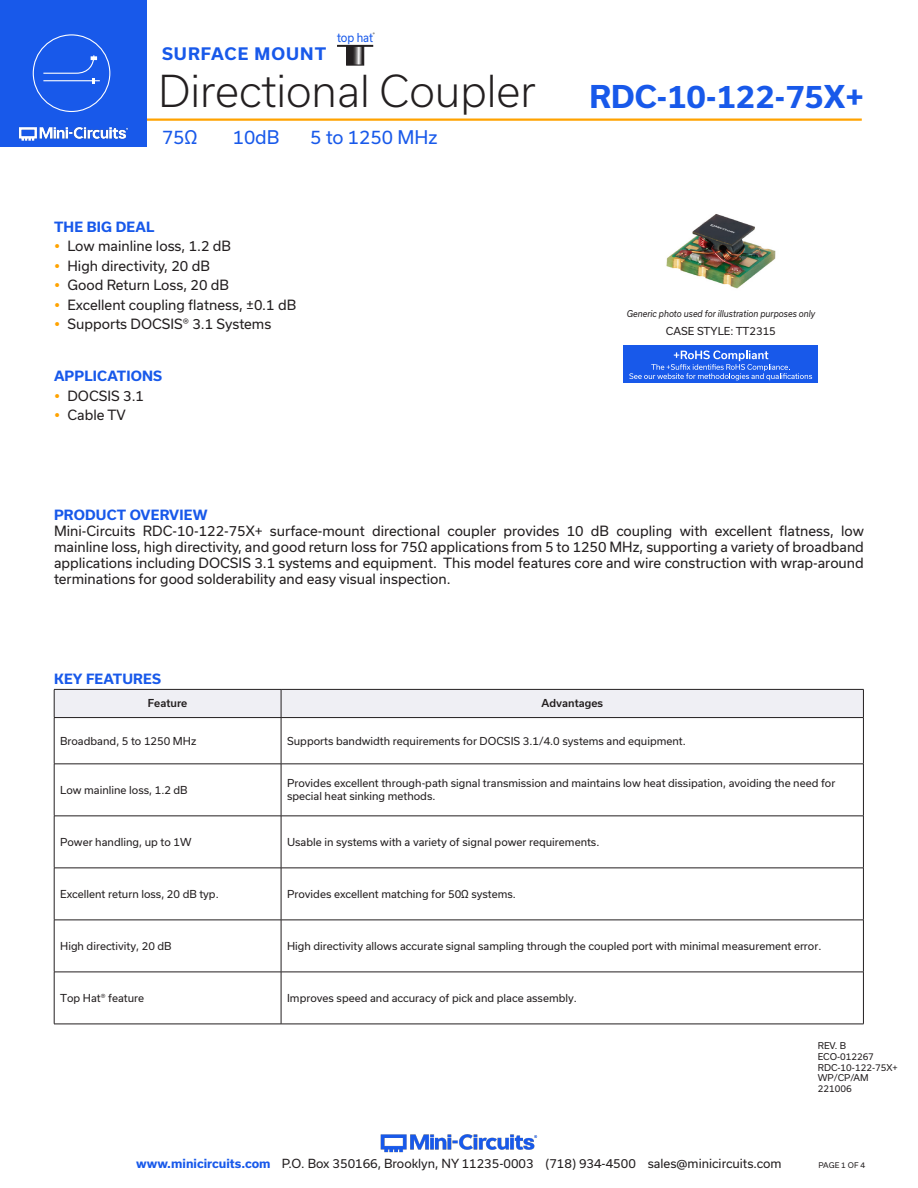
<style>
.page{position:relative;width:918px;height:1188px;background:#fff}
.page>*{position:absolute;margin:0;border:0;box-sizing:border-box;transform-origin:0 0}
.t1{font:300 42px "Usual";color:#231f20}
.t2{font:700 30px "Usual";color:#1859ea}
.t3{font:18px "Usual";color:#1859ea}
.t4{font:700 16.5px "Usual";letter-spacing:.065em;color:#1859ea}
.Regular_Copy{font:13.5px/16.2px "Usual";color:#231f20;text-align:justify}
.Blue_Headers{font:700 13.5px "Usual";letter-spacing:.015em;color:#1859ea}
.t5{font:12px "Usual";color:#231f20}
.t6{font:11.85px "Usual";color:#1859ea;scale:.91 1}
.Table_Body_Left_Just{font:10.5px/12.6px "Usual";color:#231f20}
.Table_Header_Center{font:500 10.5px "Usual";color:#231f20}
.Notes{font:9px "Usual";color:#231f20}
.t7{font:italic 9px "Usual";color:#231f20;scale:.9 1}
.t8{font:7.5px "Usual";color:#231f20}
.t9{font:4.5px "Usual";color:#000}
.s1{font-weight:700;color:#1859ea}
</style>
<div class="page">
<hr style="left:129px;top:118px;width:733px;height:3px;background:#ffa300">
<hr style="left:917px;top:0;width:1px;height:147px;background:#1859ea">
<div style="left:0;top:0;width:147px;height:147px;background:#1859ea"></div>
<img style="left:18px;top:126px;width:111px;height:15px">
<div style="left:33px;top:34px;width:77px;height:78px;border:1px solid #fff;border-radius:50%"></div>
<hr style="left:43px;top:80px;width:57px;height:1px;background:#fff">
<svg style="left:43px;top:55px;width:54px;height:28px"></svg>
<img style="left:380px;top:1134px;width:158px;height:19px">
<svg style="left:348px;top:47px;width:14px;height:17px"></svg>
<div style="left:346px;top:45px;width:18px;height:21px;border:1px solid #231f20"></div>
<hr style="left:337px;top:45px;width:36px;height:2px;background:#231f20">
<img style="left:666px;top:214px;width:110px;height:75px">
<div style="left:54px;top:689px;width:810px;height:28px;background:#efeff4"></div>
<hr style="left:54px;top:717px;width:227px;height:1px;background:#231f20">
<hr style="left:54px;top:718px;width:1px;height:46px;background:#231f20">
<hr style="left:281px;top:717px;width:583px;height:1px;background:#231f20">
<hr style="left:281px;top:718px;width:1px;height:46px;background:#231f20">
<hr style="left:863px;top:718px;width:1px;height:46px;background:#231f20">
<hr style="left:54px;top:764px;width:227px;height:1px;background:#231f20">
<hr style="left:54px;top:764px;width:1px;height:52px;background:#231f20">
<hr style="left:281px;top:764px;width:583px;height:1px;background:#231f20">
<hr style="left:281px;top:764px;width:1px;height:52px;background:#231f20">
<hr style="left:863px;top:764px;width:1px;height:52px;background:#231f20">
<hr style="left:54px;top:816px;width:227px;height:1px;background:#231f20">
<hr style="left:54px;top:816px;width:1px;height:52px;background:#231f20">
<hr style="left:281px;top:816px;width:583px;height:1px;background:#231f20">
<hr style="left:281px;top:816px;width:1px;height:52px;background:#231f20">
<hr style="left:863px;top:816px;width:1px;height:52px;background:#231f20">
<hr style="left:54px;top:868px;width:227px;height:1px;background:#231f20">
<hr style="left:54px;top:868px;width:1px;height:52px;background:#231f20">
<hr style="left:281px;top:868px;width:583px;height:1px;background:#231f20">
<hr style="left:281px;top:868px;width:1px;height:52px;background:#231f20">
<hr style="left:863px;top:868px;width:1px;height:52px;background:#231f20">
<hr style="left:54px;top:920px;width:227px;height:1px;background:#231f20">
<hr style="left:54px;top:920px;width:1px;height:52px;background:#231f20">
<hr style="left:281px;top:920px;width:583px;height:1px;background:#231f20">
<hr style="left:281px;top:920px;width:1px;height:52px;background:#231f20">
<hr style="left:863px;top:920px;width:1px;height:52px;background:#231f20">
<hr style="left:54px;top:972px;width:227px;height:1px;background:#231f20">
<hr style="left:54px;top:972px;width:1px;height:52px;background:#231f20">
<hr style="left:281px;top:972px;width:583px;height:1px;background:#231f20">
<hr style="left:281px;top:972px;width:1px;height:52px;background:#231f20">
<hr style="left:863px;top:972px;width:1px;height:52px;background:#231f20">
<hr style="left:54px;top:1024px;width:227px;height:1px;background:#231f20">
<hr style="left:281px;top:1024px;width:583px;height:1px;background:#231f20">
<div style="left:624px;top:346px;width:194px;height:37px;background:#1859ea"></div>
<svg style="left:629px;top:351px;width:183px;height:29px"></svg>
<h3 class="t4" style="left:162px;top:45px;width:166px">SURFACE MOUNT</h3>
<p class="t6" style="left:337px;top:31px;width:41px">top hat</p>
<p class="t9" style="left:373px;top:32px;width:4px">®</p>
<h1 class="t1" style="left:158px;top:67px;width:379px">Directional Coupler</h1>
<h3 class="t3" style="left:162px;top:127px;width:37px">75Ω</h3>
<h3 class="t3" style="left:233px;top:127px;width:48px">10dB</h3>
<h3 class="t3" style="left:310px;top:127px;width:129px">5 to 1250 MHz</h3>
<p class="Blue_Headers" style="left:54px;top:219px;width:102px">THE BIG DEAL</p>
<p class="Regular_Copy" style="left:68px;top:238px;width:165px">Low mainline loss, 1.2 dB</p>
<p class="Regular_Copy" style="left:68px;top:257px;width:144px">High directivity, 20 dB</p>
<p class="Regular_Copy" style="left:68px;top:277px;width:163px">Good Return Loss, 20 dB</p>
<p class="Regular_Copy" style="left:68px;top:296px;width:230px">Excellent coupling flatness, ±0.1 dB</p>
<p class="Regular_Copy" style="left:68px;top:316px;width:205px">Supports DOCSIS® 3.1 Systems</p>
<p class="Blue_Headers" style="left:54px;top:369px;width:110px">APPLICATIONS</p>
<p class="Regular_Copy" style="left:68px;top:388px;width:78px">DOCSIS 3.1</p>
<p class="Regular_Copy" style="left:68px;top:407px;width:60px">Cable TV</p>
<h2 class="t2" style="left:590px;top:79px;width:276px">RDC-10-122-75X+</h2>
<p class="t7" style="left:627px;top:308px;width:211px">Generic photo used for illustration purposes only</p>
<p class="Table_Body_Left_Just" style="left:666px;top:324px;width:111px">CASE STYLE: TT2315</p>
<p class="Blue_Headers" style="left:54px;top:507px;width:155px">PRODUCT OVERVIEW</p>
<p class="Regular_Copy" style="left:54px;top:523px;width:811px">Mini-Circuits RDC-10-122-75X+ surface-mount directional coupler provides 10 dB coupling with excellent flatness, low mainline loss, high directivity, and good return loss for 75Ω applications from 5 to 1250 MHz, supporting a variety of broadband applications including DOCSIS 3.1 systems and equipment. This model features core and wire construction with wrap-around terminations for good solderability and easy visual inspection.</p>
<p class="Blue_Headers" style="left:54px;top:671px;width:108px">KEY FEATURES</p>
<p class="Table_Header_Center" style="left:148px;top:697px;width:41px">Feature</p>
<p class="Table_Header_Center" style="left:541px;top:697px;width:63px">Advantages</p>
<p class="Table_Body_Left_Just" style="left:60px;top:734px;width:138px">Broadband, 5 to 1250 MHz</p>
<p class="Table_Body_Left_Just" style="left:287px;top:734px;width:400px">Supports bandwidth requirements for DOCSIS 3.1/4.0 systems and equipment.</p>
<p class="Table_Body_Left_Just" style="left:60px;top:784px;width:129px">Low mainline loss, 1.2 dB</p>
<p class="Table_Body_Left_Just" style="left:287px;top:777px;width:550px">Provides excellent through-path signal transmission and maintains low heat dissipation, avoiding the need for special heat sinking methods.</p>
<p class="Table_Body_Left_Just" style="left:60px;top:836px;width:133px">Power handling, up to 1W</p>
<p class="Table_Body_Left_Just" style="left:287px;top:836px;width:314px">Usable in systems with a variety of signal power requirements.</p>
<p class="Table_Body_Left_Just" style="left:60px;top:888px;width:160px">Excellent return loss, 20 dB typ.</p>
<p class="Table_Body_Left_Just" style="left:287px;top:888px;width:230px">Provides excellent matching for 50Ω systems.</p>
<p class="Table_Body_Left_Just" style="left:60px;top:940px;width:113px">High directivity, 20 dB</p>
<p class="Table_Body_Left_Just" style="left:287px;top:940px;width:536px">High directivity allows accurate signal sampling through the coupled port with minimal measurement error.</p>
<p class="Table_Body_Left_Just" style="left:60px;top:992px;width:86px">Top Hat® feature</p>
<p class="Table_Body_Left_Just" style="left:287px;top:992px;width:291px">Improves speed and accuracy of pick and place assembly.</p>
<p class="Notes" style="left:818px;top:1040px;width:30px">REV. B</p>
<p class="Notes" style="left:818px;top:1051px;width:58px">ECO-012267</p>
<p class="Notes" style="left:818px;top:1062px;width:81px">RDC-10-122-75X+</p>
<p class="Notes" style="left:818px;top:1073px;width:52px">WP/CP/AM</p>
<p class="Notes" style="left:818px;top:1084px;width:35px">221006</p>
<p class="t5" style="left:136px;top:1157px;width:647px"><span class="s1">www.minicircuits.com</span> P.O. Box 350166, Brooklyn, NY 11235-0003 (718) 934-4500 sales@minicircuits.com</p>
<p class="t8" style="left:819px;top:1161px;width:48px">PAGE 1 OF 4</p>
</div>
